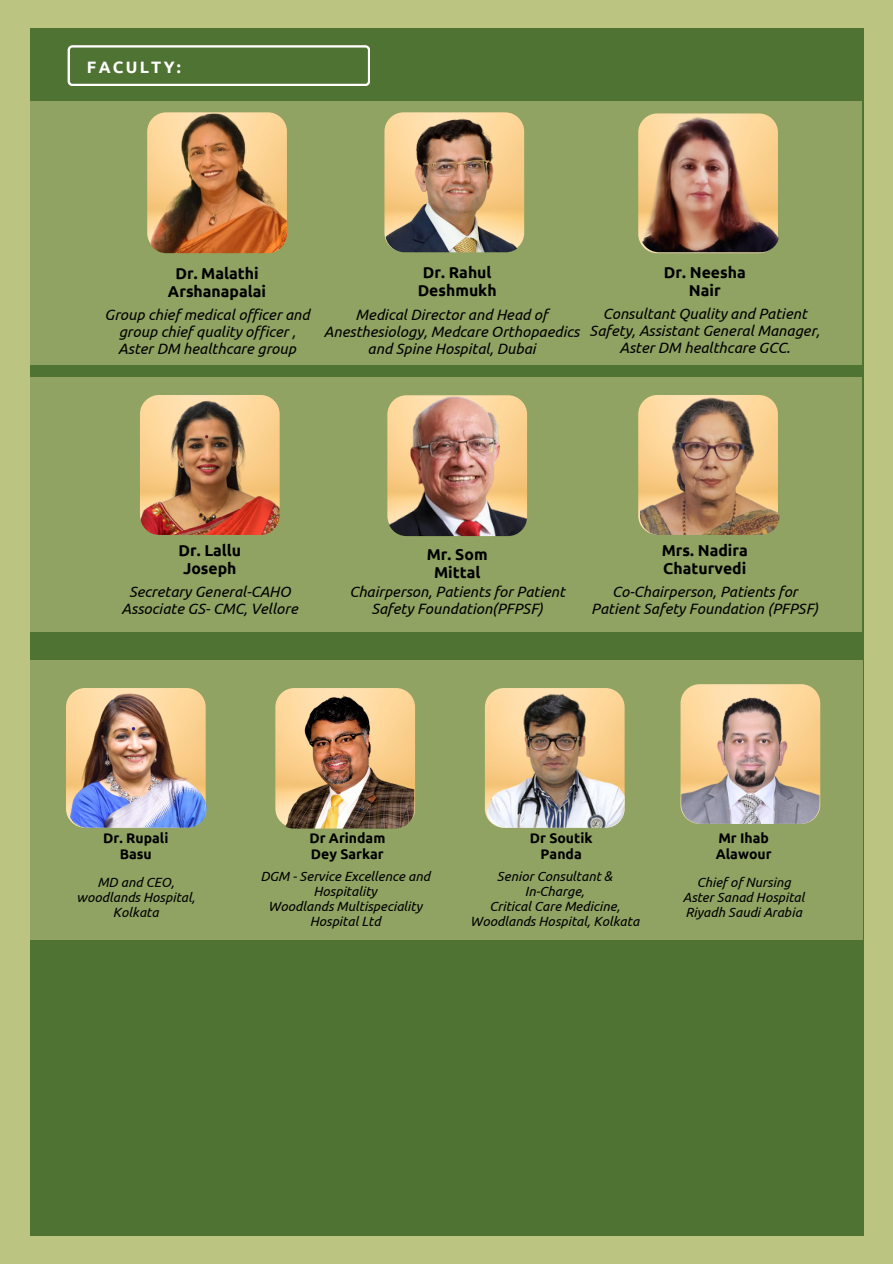
<style>
.page{position:relative;width:893px;height:1264px;background:#fff}
.page>*{position:absolute;margin:0;border:0;box-sizing:border-box;transform-origin:0 0}
.t1{font:700 16.5px "Ubuntu";letter-spacing:.14em;color:#fff}
.t2{font:700 15.75px/18px "Ubuntu";color:#000;text-align:center}
.t3{font:italic 15px/16.8px "Ubuntu";color:#000;text-align:center}
.t4{font:700 13.95px/15.9px "Ubuntu";color:#000}
.t5{font:italic 13.35px/15px "Ubuntu";color:#000;text-align:center}
</style>
<div class="page">
<div style="left:0;top:0;width:892px;height:1263px;background:#bcc482"></div>
<div style="left:30px;top:28px;width:833px;height:1207px;background:#4f7332"></div>
<div style="left:25px;top:101px;width:836px;height:264px;background:#90a362"></div>
<div style="left:29px;top:660px;width:833px;height:279px;background:#90a362"></div>
<svg style="left:68px;top:45px;width:302px;height:41px"></svg>
<img style="left:147px;top:113px;width:140px;height:140px;border-radius:19px">
<img style="left:385px;top:113px;width:140px;height:139px;border-radius:19px">
<img style="left:638px;top:113px;width:139px;height:140px;border-radius:19px">
<img style="left:640px;top:113px;width:139px;height:139px;border-radius:19px">
<div style="left:30px;top:377px;width:831px;height:254px;background:#90a362"></div>
<img style="left:387px;top:396px;width:140px;height:140px;border-radius:19px">
<img style="left:640px;top:395px;width:139px;height:140px;border-radius:19px">
<img style="left:140px;top:395px;width:140px;height:140px;border-radius:19px">
<img style="left:275px;top:688px;width:140px;height:139px;border-radius:19px">
<img style="left:274px;top:693px;width:140px;height:135px;border-radius:19px">
<img style="left:486px;top:689px;width:138px;height:138px">
<img style="left:681px;top:685px;width:138px;height:138px">
<img style="left:68px;top:689px;width:139px;height:138px">
<p class="t1" style="left:87px;top:57px;width:95px">FACULTY:</p>
<h3 class="t2" style="left:168px;top:264px;width:100px">Dr. Malathi<br>Arshanapalai</h3>
<p class="t3" style="left:105px;top:306px;width:207px">Group chief medical officer and group chief quality officer ,</p>
<p class="t3" style="left:118px;top:339px;width:179px">Aster DM healthcare group</p>
<p class="t2" style="left:417px;top:263px;width:80px">Dr. Rahul<br>Deshmukh</p>
<p class="t3" style="left:324px;top:306px;width:257px">Medical Director and Head of<br>Anesthesiology, Medcare Orthopaedics and Spine Hospital, Dubai</p>
<h2 class="t2" style="left:663px;top:263px;width:83px">Dr. Neesha<br>Nair</h2>
<p class="t3" style="left:589px;top:305px;width:232px">Consultant Quality and Patient<br>Safety, Assistant General Manager,<br>Aster DM healthcare GCC.</p>
<p class="t2" style="left:178px;top:541px;width:64px;text-align:left">Dr. Lallu<br>Joseph</p>
<p class="t3" style="left:129px;top:583px;width:163px">Secretary General-CAHO</p>
<p class="t3" style="left:122px;top:599px;width:178px">Associate GS- CMC, Vellore</p>
<p class="t2" style="left:427px;top:545px;width:62px">Mr. Som</p>
<p class="t2" style="left:434px;top:563px;width:48px">Mittal</p>
<p class="t3" style="left:349px;top:583px;width:217px">Chairperson, Patients for Patient<br>Safety Foundation(PFPSF)</p>
<p class="t2" style="left:661px;top:541px;width:88px;text-align:left">Mrs. Nadira<br>Chaturvedi</p>
<p class="t3" style="left:591px;top:583px;width:228px">Co-Chairperson, Patients for<br>Patient Safety Foundation (PFPSF)</p>
<p class="t4" style="left:103px;top:830px;width:67px;text-align:center">Dr. Rupali<br>Basu</p>
<p class="t5" style="left:97px;top:874px;width:78px">MD and CEO,</p>
<p class="t5" style="left:77px;top:889px;width:120px">woodlands Hospital,</p>
<p class="t5" style="left:113px;top:904px;width:47px">Kolkata</p>
<p class="t4" style="left:309px;top:830px;width:77px">Dr Arindam<br>Dey Sarkar</p>
<p class="t5" style="left:260px;top:868px;width:171px">DGM - Service Excellence and<br>Hospitality</p>
<p class="t5" style="left:268px;top:898px;width:155px">Woodlands Multispeciality<br>Hospital Ltd</p>
<p class="t4" style="left:529px;top:830px;width:64px;text-align:center">Dr Soutik<br>Panda</p>
<p class="t5" style="left:497px;top:868px;width:117px">Senior Consultant &amp;</p>
<p class="t5" style="left:525px;top:883px;width:61px">In-Charge,</p>
<p class="t5" style="left:489px;top:898px;width:132px">Critical Care Medicine,</p>
<p class="t5" style="left:470px;top:913px;width:170px">Woodlands Hospital, Kolkata</p>
<p class="t4" style="left:715px;top:830px;width:57px">Mr Ihab<br>Alawour</p>
<p class="t5" style="left:696px;top:874px;width:95px">Chief of Nursing</p>
<p class="t5" style="left:682px;top:889px;width:123px">Aster Sanad Hospital</p>
<p class="t5" style="left:685px;top:904px;width:118px">Riyadh Saudi Arabia</p>
</div>
